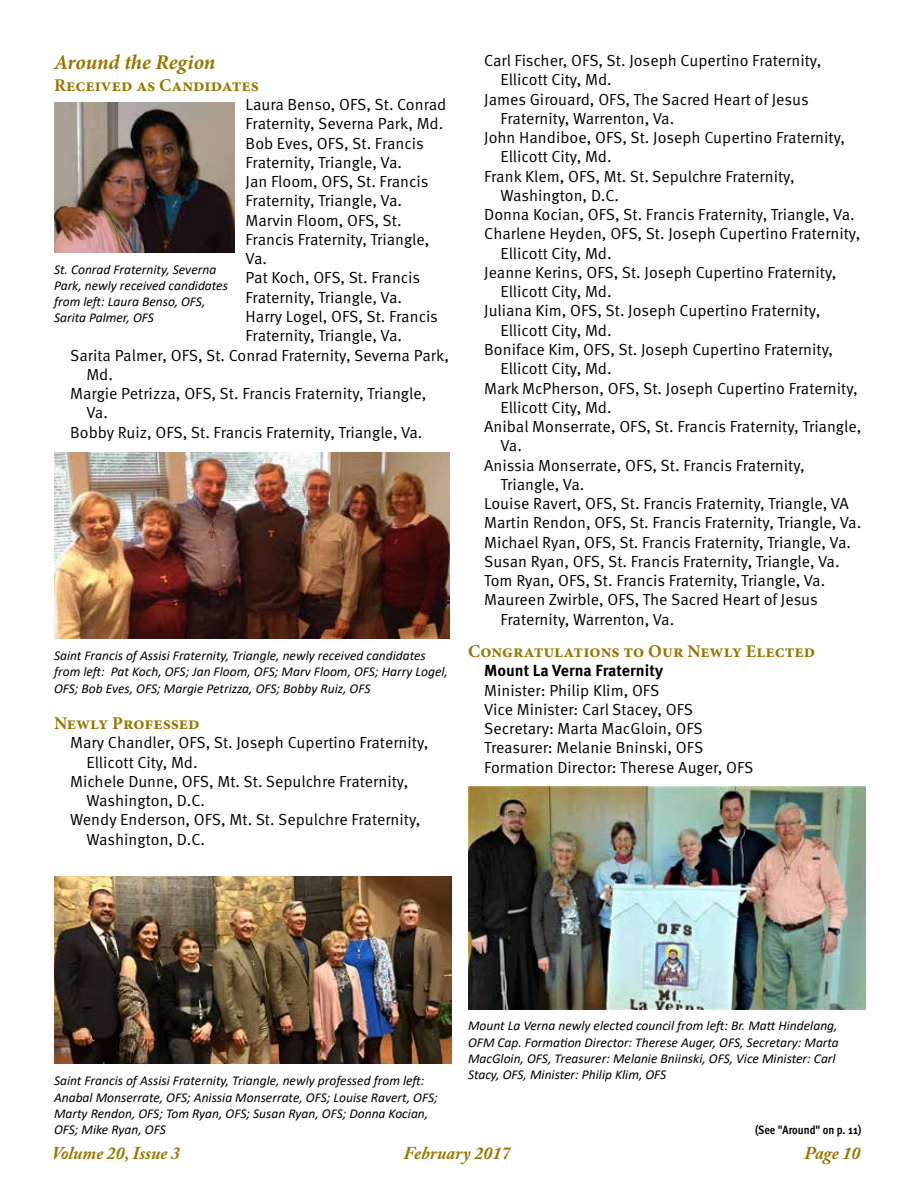
<style>
.page{position:relative;width:918px;height:1188px;background:#fff}
.page>*{position:absolute;margin:0;border:0;box-sizing:border-box;transform-origin:0 0}
.t1{font:italic 700 21px "Minion Pro";letter-spacing:-.005em;color:#977600}
.t2{font:700 18px "Minion Pro";color:#977600}
.t3{font:italic 700 18px "Adobe Caslon Pro";color:#977600}
.t4{font:16.05px/19.2px "Meta OT";color:#000}
.t5{font:700 16.05px "Meta OT";color:#000}
.t6{font:italic 13.5px/16.2px "Calibri";color:#000}
.t7{font:700 12px "Meta Cond OT";color:#000}
</style>
<div class="page">
<img style="left:54px;top:103px;width:181px;height:150px">
<img style="left:54px;top:453px;width:396px;height:186px">
<img style="left:469px;top:786px;width:396px;height:223px">
<img style="left:54px;top:877px;width:397px;height:187px">
<h1 class="t1" style="left:54px;top:48px;width:163px">Around the Region</h1>
<p class="t2" style="left:54px;top:72px;width:206px">Received as Candidates</p>
<p class="t4" style="left:246px;top:95px;width:202px">Laura Benso, OFS, St. Conrad</p>
<p class="t4" style="left:246px;top:114px;width:199px">Fraternity, Severna Park, Md.</p>
<p class="t4" style="left:246px;top:134px;width:180px">Bob Eves, OFS, St. Francis</p>
<p class="t4" style="left:246px;top:153px;width:158px">Fraternity, Triangle, Va.</p>
<p class="t4" style="left:246px;top:172px;width:184px">Jan Floom, OFS, St. Francis</p>
<p class="t4" style="left:246px;top:191px;width:158px">Fraternity, Triangle, Va.</p>
<p class="t4" style="left:246px;top:211px;width:158px">Marvin Floom, OFS, St.</p>
<p class="t4" style="left:246px;top:230px;width:185px">Francis Fraternity, Triangle,</p>
<p class="t4" style="left:246px;top:249px;width:23px">Va.</p>
<p class="t4" style="left:246px;top:269px;width:176px">Pat Koch, OFS, St. Francis</p>
<p class="t4" style="left:246px;top:288px;width:158px">Fraternity, Triangle, Va.</p>
<p class="t4" style="left:246px;top:307px;width:194px">Harry Logel, OFS, St. Francis</p>
<p class="t4" style="left:246px;top:326px;width:158px">Fraternity, Triangle, Va.</p>
<p class="t4" style="left:70px;top:346px;width:380px">Sarita Palmer, OFS, St. Conrad Fraternity, Severna Park,</p>
<p class="t4" style="left:86px;top:365px;width:28px">Md.</p>
<p class="t4" style="left:70px;top:384px;width:358px">Margie Petrizza, OFS, St. Francis Fraternity, Triangle,</p>
<p class="t4" style="left:86px;top:403px;width:23px">Va.</p>
<p class="t4" style="left:70px;top:423px;width:354px">Bobby Ruiz, OFS, St. Francis Fraternity, Triangle, Va.</p>
<p class="t6" style="left:54px;top:261px;width:176px">St. Conrad Fraternity, Severna<br>Park, newly received candidates from left: Laura Benso, OFS,<br>Sarita Palmer, OFS</p>
<p class="t6" style="left:54px;top:647px;width:395px">Saint Francis of Assisi Fraternity, Triangle, newly received candidates from left: Pat Koch, OFS; Jan Floom, OFS; Marv Floom, OFS; Harry Logel,<br>OFS; Bob Eves, OFS; Margie Petrizza, OFS; Bobby Ruiz, OFS</p>
<p class="t2" style="left:54px;top:711px;width:147px">Newly Professed</p>
<p class="t4" style="left:70px;top:733px;width:360px">Mary Chandler, OFS, St. Joseph Cupertino Fraternity,</p>
<p class="t4" style="left:86px;top:753px;width:113px">Ellicott City, Md.</p>
<p class="t4" style="left:70px;top:772px;width:340px">Michele Dunne, OFS, Mt. St. Sepulchre Fraternity,</p>
<p class="t4" style="left:86px;top:791px;width:120px">Washington, D.C.</p>
<p class="t4" style="left:70px;top:810px;width:352px">Wendy Enderson, OFS, Mt. St. Sepulchre Fraternity,</p>
<p class="t4" style="left:86px;top:830px;width:120px">Washington, D.C.</p>
<p class="t4" style="left:484px;top:51px;width:339px">Carl Fischer, OFS, St. Joseph Cupertino Fraternity,</p>
<p class="t4" style="left:500px;top:70px;width:113px">Ellicott City, Md.</p>
<p class="t4" style="left:484px;top:90px;width:326px">James Girouard, OFS, The Sacred Heart of Jesus</p>
<p class="t4" style="left:500px;top:109px;width:175px">Fraternity, Warrenton, Va.</p>
<p class="t4" style="left:484px;top:128px;width:363px">John Handiboe, OFS, St. Joseph Cupertino Fraternity,</p>
<p class="t4" style="left:500px;top:147px;width:113px">Ellicott City, Md.</p>
<p class="t4" style="left:484px;top:167px;width:312px">Frank Klem, OFS, Mt. St. Sepulchre Fraternity,</p>
<p class="t4" style="left:500px;top:186px;width:120px">Washington, D.C.</p>
<p class="t4" style="left:484px;top:205px;width:372px">Donna Kocian, OFS, St. Francis Fraternity, Triangle, Va.</p>
<p class="t4" style="left:484px;top:224px;width:378px">Charlene Heyden, OFS, St. Joseph Cupertino Fraternity,</p>
<p class="t4" style="left:500px;top:244px;width:113px">Ellicott City, Md.</p>
<p class="t4" style="left:484px;top:263px;width:354px">Jeanne Kerins, OFS, St. Joseph Cupertino Fraternity,</p>
<p class="t4" style="left:500px;top:282px;width:113px">Ellicott City, Md.</p>
<p class="t4" style="left:484px;top:302px;width:338px">Juliana Kim, OFS, St. Joseph Cupertino Fraternity,</p>
<p class="t4" style="left:500px;top:321px;width:113px">Ellicott City, Md.</p>
<p class="t4" style="left:484px;top:340px;width:351px">Boniface Kim, OFS, St. Joseph Cupertino Fraternity,</p>
<p class="t4" style="left:500px;top:359px;width:113px">Ellicott City, Md.</p>
<p class="t4" style="left:484px;top:379px;width:375px">Mark McPherson, OFS, St. Joseph Cupertino Fraternity,</p>
<p class="t4" style="left:500px;top:398px;width:113px">Ellicott City, Md.</p>
<p class="t4" style="left:484px;top:417px;width:379px">Anibal Monserrate, OFS, St. Francis Fraternity, Triangle,</p>
<p class="t4" style="left:500px;top:436px;width:23px">Va.</p>
<p class="t4" style="left:484px;top:456px;width:322px">Anissia Monserrate, OFS, St. Francis Fraternity,</p>
<p class="t4" style="left:500px;top:475px;width:85px">Triangle, Va.</p>
<p class="t4" style="left:484px;top:494px;width:366px">Louise Ravert, OFS, St. Francis Fraternity, Triangle, VA</p>
<p class="t4" style="left:484px;top:513px;width:379px">Martin Rendon, OFS, St. Francis Fraternity, Triangle, Va.</p>
<p class="t4" style="left:484px;top:533px;width:368px">Michael Ryan, OFS, St. Francis Fraternity, Triangle, Va.</p>
<p class="t4" style="left:484px;top:552px;width:357px">Susan Ryan, OFS, St. Francis Fraternity, Triangle, Va.</p>
<p class="t4" style="left:484px;top:571px;width:343px">Tom Ryan, OFS, St. Francis Fraternity, Triangle, Va.</p>
<p class="t4" style="left:484px;top:590px;width:335px">Maureen Zwirble, OFS, The Sacred Heart of Jesus</p>
<p class="t4" style="left:500px;top:610px;width:175px">Fraternity, Warrenton, Va.</p>
<p class="t2" style="left:468px;top:639px;width:349px">Congratulations to Our Newly Elected</p>
<p class="t5" style="left:484px;top:661px;width:180px">Mount La Verna Fraternity</p>
<p class="t4" style="left:484px;top:681px;width:271px">Minister: Philip Klim, OFS<br>Vice Minister: Carl Stacey, OFS<br>Secretary: Marta MacGloin, OFS<br>Treasurer: Melanie Bninski, OFS<br>Formation Director: Therese Auger, OFS</p>
<p class="t6" style="left:54px;top:1072px;width:385px">Saint Francis of Assisi Fraternity, Triangle, newly professed from left:<br>Anabal Monserrate, OFS; Anissia Monserrate, OFS; Louise Ravert, OFS; Marty Rendon, OFS; Tom Ryan, OFS; Susan Ryan, OFS; Donna Kocian, OFS; Mike Ryan, OFS</p>
<p class="t6" style="left:468px;top:1017px;width:372px">Mount La Verna newly elected council from left: Br. Matt Hindelang, OFM Cap. Formation Director: Therese Auger, OFS, Secretary: Marta MacGloin, OFS, Treasurer: Melanie Bniinski, OFS, Vice Minister: Carl Stacy, OFS, Minister: Philip Klim, OFS</p>
<p class="t7" style="left:755px;top:1122px;width:108px">(See "Around" on p. 11)</p>
<p class="t3" style="left:52px;top:1142px;width:130px">Volume 20, Issue 3</p>
<p class="t3" style="left:404px;top:1142px;width:108px">February 2017</p>
<p class="t3" style="left:804px;top:1142px;width:58px">Page 10</p>
</div>
